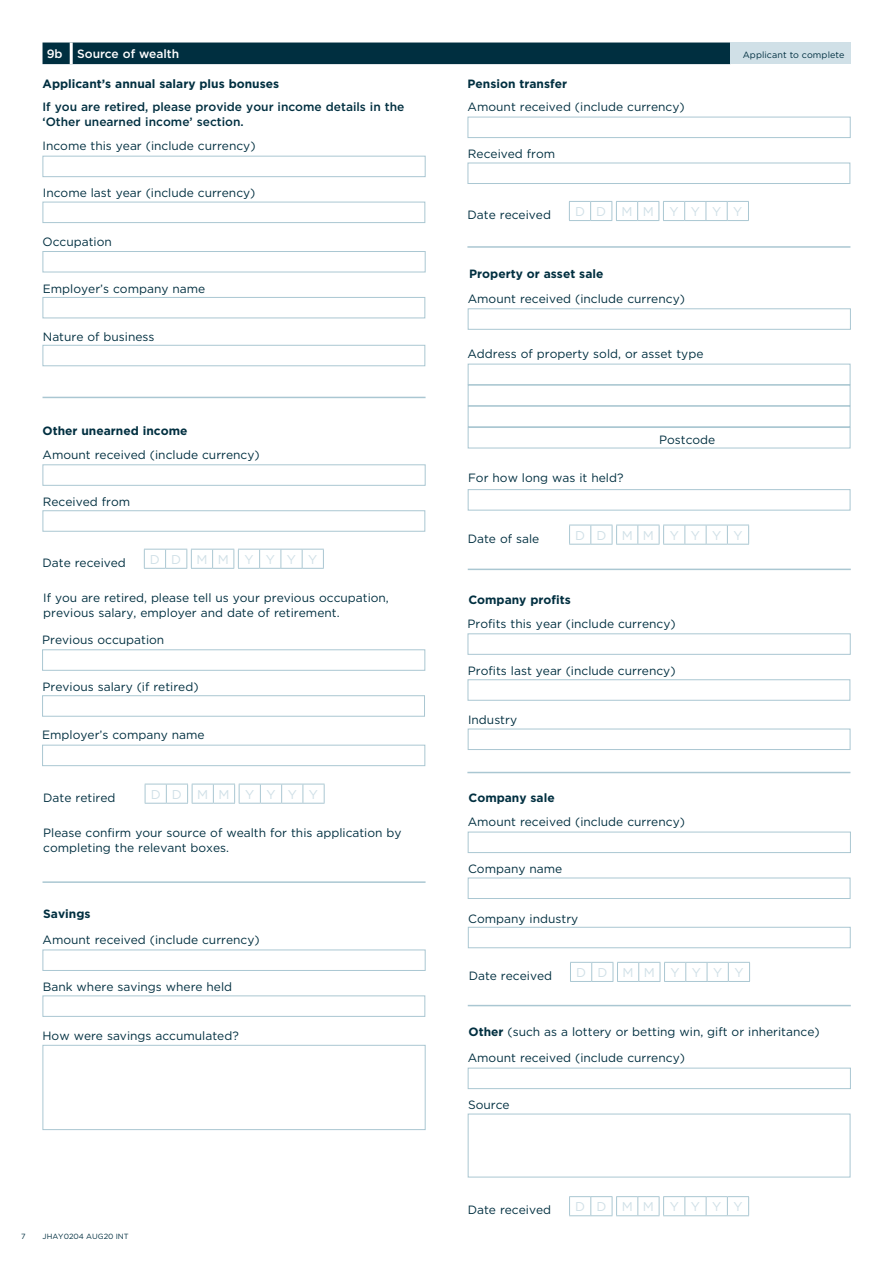
<style>
.page{position:relative;width:893px;height:1263px;background:#fff}
.page>*{position:absolute;margin:0;border:0;box-sizing:border-box;transform-origin:0 0}
.t1{font:12.75px "Gotham";letter-spacing:.95em;color:#d0e0e7}
.t2{font:12px/15px "Gotham";color:#002f40}
.t3{font:700 12px "Gotham";color:#002f40}
.t4{font:500 12px/15px "Gotham";color:#002f40}
.t5{font:500 12px "Gotham";color:#fff}
.t6{font:9px "Gotham";letter-spacing:.01em;color:#002f40}
.t7{font:7.5px "Gotham";color:#002f40}
.s1{font-weight:700}
</style>
<div class="page">
<div style="left:43px;top:43px;width:687px;height:21px;background:#002f40"></div>
<div style="left:730px;top:43px;width:120px;height:21px;background:#d0e0e7"></div>
<hr style="left:70px;top:43px;width:3px;height:21px;background:#fff">
<div style="left:43px;top:156px;width:383px;height:21px;background:#fff;border:1px solid #aac7d2"></div>
<div style="left:43px;top:202px;width:382px;height:21px;background:#fff;border:1px solid #aac7d2"></div>
<div style="left:43px;top:251px;width:383px;height:21px;background:#fff;border:1px solid #aac7d2"></div>
<div style="left:43px;top:297px;width:382px;height:21px;background:#fff;border:1px solid #aac7d2"></div>
<div style="left:43px;top:345px;width:382px;height:21px;background:#fff;border:1px solid #aac7d2"></div>
<div style="left:43px;top:464px;width:383px;height:22px;background:#fff;border:1px solid #aac7d2"></div>
<div style="left:43px;top:510px;width:382px;height:22px;background:#fff;border:1px solid #aac7d2"></div>
<svg style="left:144px;top:549px;width:180px;height:20px"></svg>
<div style="left:42px;top:649px;width:383px;height:22px;background:#fff;border:1px solid #aac7d2"></div>
<div style="left:42px;top:695px;width:383px;height:22px;background:#fff;border:1px solid #aac7d2"></div>
<div style="left:42px;top:745px;width:383px;height:21px;background:#fff;border:1px solid #aac7d2"></div>
<svg style="left:145px;top:784px;width:180px;height:20px"></svg>
<div style="left:43px;top:949px;width:383px;height:22px;background:#fff;border:1px solid #aac7d2"></div>
<div style="left:43px;top:995px;width:382px;height:22px;background:#fff;border:1px solid #aac7d2"></div>
<div style="left:43px;top:1045px;width:383px;height:85px;background:#fff;border:1px solid #aac7d2"></div>
<div style="left:468px;top:117px;width:383px;height:21px;background:#fff;border:1px solid #aac7d2"></div>
<div style="left:468px;top:163px;width:382px;height:21px;background:#fff;border:1px solid #aac7d2"></div>
<svg style="left:569px;top:201px;width:180px;height:20px"></svg>
<div style="left:468px;top:308px;width:383px;height:22px;background:#fff;border:1px solid #aac7d2"></div>
<div style="left:468px;top:364px;width:382px;height:21px;background:#fff;border:1px solid #aac7d2"></div>
<div style="left:468px;top:385px;width:382px;height:21px;background:#fff;border:1px solid #aac7d2"></div>
<div style="left:468px;top:406px;width:382px;height:21px;background:#fff;border:1px solid #aac7d2"></div>
<div style="left:468px;top:427px;width:382px;height:21px;background:#fff;border:1px solid #aac7d2"></div>
<div style="left:468px;top:489px;width:382px;height:21px;background:#fff;border:1px solid #aac7d2"></div>
<svg style="left:569px;top:525px;width:180px;height:20px"></svg>
<div style="left:468px;top:633px;width:383px;height:22px;background:#fff;border:1px solid #aac7d2"></div>
<div style="left:468px;top:679px;width:382px;height:22px;background:#fff;border:1px solid #aac7d2"></div>
<div style="left:468px;top:729px;width:382px;height:21px;background:#fff;border:1px solid #aac7d2"></div>
<div style="left:468px;top:832px;width:383px;height:21px;background:#fff;border:1px solid #aac7d2"></div>
<div style="left:468px;top:878px;width:382px;height:21px;background:#fff;border:1px solid #aac7d2"></div>
<div style="left:468px;top:927px;width:383px;height:21px;background:#fff;border:1px solid #aac7d2"></div>
<svg style="left:570px;top:962px;width:180px;height:20px"></svg>
<div style="left:468px;top:1068px;width:383px;height:21px;background:#fff;border:1px solid #aac7d2"></div>
<div style="left:468px;top:1114px;width:382px;height:63px;background:#fff;border:1px solid #aac7d2"></div>
<svg style="left:569px;top:1196px;width:180px;height:20px"></svg>
<hr style="left:43px;top:397px;width:383px;height:1px;background:#aac7d2">
<hr style="left:43px;top:881px;width:383px;height:2px;background:#aac7d2">
<hr style="left:467px;top:246px;width:383px;height:2px;background:#aac7d2">
<hr style="left:468px;top:569px;width:383px;height:1px;background:#aac7d2">
<hr style="left:467px;top:772px;width:383px;height:1px;background:#aac7d2">
<hr style="left:468px;top:1005px;width:383px;height:1px;background:#aac7d2">
<p class="t5" style="left:47px;top:46px;width:134px">9b Source of wealth</p>
<p class="t6" style="left:743px;top:49px;width:103px">Applicant to complete</p>
<p class="t3" style="left:43px;top:75px;width:238px">Applicant’s annual salary plus bonuses</p>
<p class="t4" style="left:43px;top:99px;width:363px">If you are retired, please provide your income details in the ‘Other unearned income’ section.</p>
<p class="t2" style="left:43px;top:138px;width:215px">Income this year (include currency)</p>
<p class="t2" style="left:43px;top:185px;width:214px">Income last year (include currency)</p>
<p class="t2" style="left:43px;top:234px;width:71px">Occupation</p>
<p class="t2" style="left:43px;top:281px;width:164px">Employer’s company name</p>
<p class="t2" style="left:43px;top:329px;width:113px">Nature of business</p>
<p class="t3" style="left:43px;top:423px;width:146px">Other unearned income</p>
<p class="t2" style="left:43px;top:447px;width:219px">Amount received (include currency)</p>
<p class="t2" style="left:43px;top:494px;width:89px">Received from</p>
<p class="t2" style="left:43px;top:555px;width:85px">Date received</p>
<p class="t1" style="left:150px;top:551px;width:169px">DD MM YYYY</p>
<p class="t2" style="left:43px;top:590px;width:347px">If you are retired, please tell us your previous occupation, previous salary, employer and date of retirement.</p>
<p class="t2" style="left:42px;top:632px;width:124px">Previous occupation</p>
<p class="t2" style="left:43px;top:679px;width:158px">Previous salary (if retired)</p>
<p class="t2" style="left:42px;top:727px;width:164px">Employer’s company name</p>
<p class="t2" style="left:43px;top:790px;width:74px">Date retired</p>
<p class="t1" style="left:151px;top:786px;width:169px">DD MM YYYY</p>
<p class="t2" style="left:43px;top:825px;width:360px">Please confirm your source of wealth for this application by completing the relevant boxes.</p>
<p class="t3" style="left:43px;top:906px;width:49px">Savings</p>
<p class="t2" style="left:43px;top:932px;width:219px">Amount received (include currency)</p>
<p class="t2" style="left:43px;top:979px;width:191px">Bank where savings where held</p>
<p class="t2" style="left:43px;top:1027px;width:198px">How were savings accumulated?</p>
<p class="t7" style="left:21px;top:1232px;width:6px">7</p>
<p class="t7" style="left:43px;top:1232px;width:88px">JHAY0204 AUG20 INT</p>
<p class="t3" style="left:468px;top:75px;width:101px">Pension transfer</p>
<p class="t2" style="left:468px;top:99px;width:219px">Amount received (include currency)</p>
<p class="t2" style="left:468px;top:146px;width:89px">Received from</p>
<p class="t2" style="left:468px;top:207px;width:85px">Date received</p>
<p class="t1" style="left:575px;top:203px;width:169px">DD MM YYYY</p>
<p class="t3" style="left:469px;top:266px;width:136px">Property or asset sale</p>
<p class="t2" style="left:468px;top:291px;width:219px">Amount received (include currency)</p>
<p class="t2" style="left:467px;top:346px;width:237px">Address of property sold, or asset type</p>
<p class="t2" style="left:468px;top:470px;width:157px">For how long was it held?</p>
<p class="t2" style="left:659px;top:431px;width:58px">Postcode</p>
<p class="t2" style="left:468px;top:531px;width:73px">Date of sale</p>
<p class="t1" style="left:575px;top:527px;width:169px">DD MM YYYY</p>
<p class="t3" style="left:468px;top:592px;width:104px">Company profits</p>
<p class="t2" style="left:468px;top:616px;width:210px">Profits this year (include currency)</p>
<p class="t2" style="left:468px;top:663px;width:209px">Profits last year (include currency)</p>
<p class="t2" style="left:468px;top:712px;width:51px">Industry</p>
<p class="t3" style="left:468px;top:790px;width:88px">Company sale</p>
<p class="t2" style="left:468px;top:814px;width:219px">Amount received (include currency)</p>
<p class="t2" style="left:468px;top:861px;width:96px">Company name</p>
<p class="t2" style="left:468px;top:910px;width:112px">Company industry</p>
<p class="t2" style="left:469px;top:968px;width:85px">Date received</p>
<p class="t1" style="left:576px;top:964px;width:169px">DD MM YYYY</p>
<p class="t2" style="left:468px;top:1024px;width:353px"><span class="s1">Other</span> (such as a lottery or betting win, gift or inheritance)</p>
<p class="t2" style="left:468px;top:1050px;width:219px">Amount received (include currency)</p>
<p class="t2" style="left:468px;top:1097px;width:43px">Source</p>
<p class="t2" style="left:468px;top:1202px;width:85px">Date received</p>
<p class="t1" style="left:575px;top:1198px;width:169px">DD MM YYYY</p>
</div>
